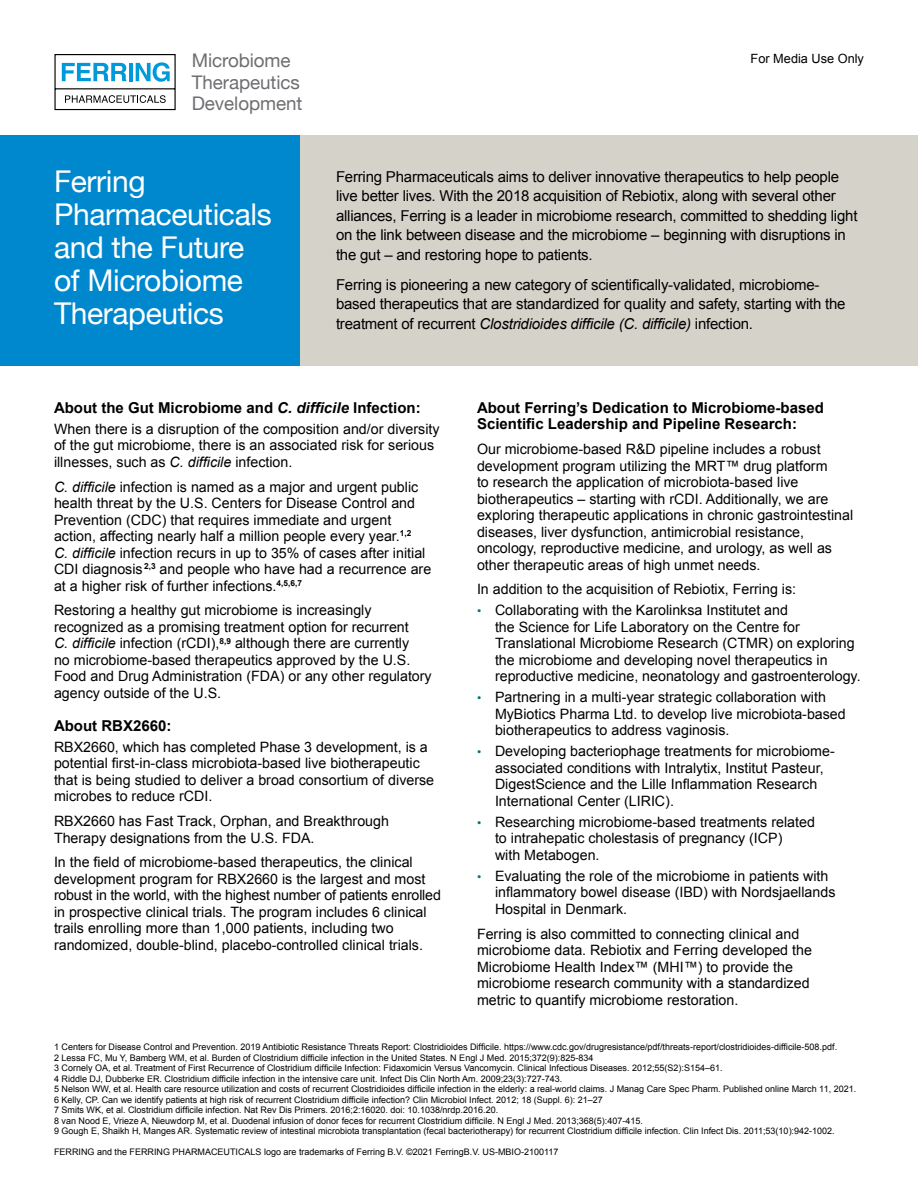
<style>
.page{position:relative;width:918px;height:1188px;background:#fff}
.page>*{position:absolute;margin:0;border:0;box-sizing:border-box;transform-origin:0 0}
.t1{font:30px/33px "Helvetica Neue";letter-spacing:-.01em;color:#fff}
.t2{font:18.75px/21.5px "Helvetica Neue";letter-spacing:-.005em;color:#6d6e71}
.copy{font:15px/19.5px "Arial";letter-spacing:-.015em;color:#000}
.copy-2{font:700 15px/16.5px "Arial";color:#000}
.subheads{font:700 15px "Arial";color:#000}
.copy-3{font:14.25px/16.5px "Arial";color:#000}
.t3{font:12.75px "Arial";color:#000}
.t4{font:9px "Arial";color:#000}
.s1{font-size:10.5px;color:#fff}
.s2{font-style:italic}
.s3{font-size:12px;color:#00747a}
</style>
<div class="page">
<div style="left:0;top:135px;width:300px;height:231px;background:#0088ce"></div>
<div style="left:300px;top:135px;width:618px;height:231px;background:#d5d2ca"></div>
<svg style="left:54px;top:54px;width:122px;height:57px"></svg>
<p class="t2" style="left:192px;top:51px;width:101px">Microbiome</p>
<p class="t3" style="left:733px;top:50px;width:133px"><span class="s1">•</span> For Media Use Only</p>
<p class="t2" style="left:192px;top:72px;width:112px">Therapeutics<br>Development</p>
<p class="t1" style="left:54px;top:167px;width:219px">Ferring<br>Pharmaceuticals and the Future of Microbiome<br>Therapeutics</p>
<p class="copy" style="left:336px;top:167px;width:523px">Ferring Pharmaceuticals aims to deliver innovative therapeutics to help people live better lives. With the 2018 acquisition of Rebiotix, along with several other alliances, Ferring is a leader in microbiome research, committed to shedding light on the link between disease and the microbiome – beginning with disruptions in the gut – and restoring hope to patients.</p>
<p class="copy" style="left:336px;top:275px;width:511px">Ferring is pioneering a new category of scientifically-validated, microbiome&shy;based therapeutics that are standardized for quality and safety, starting with the treatment of recurrent <span class="s2">Clostridioides difficile (C. difficile)</span> infection.</p>
<p class="subheads" style="left:54px;top:398px;width:368px">About the Gut Microbiome and <span class="s2">C. difficile</span> Infection:</p>
<p class="copy-3" style="left:54px;top:421px;width:387px">When there is a disruption of the composition and/or diversity of the gut microbiome, there is an associated risk for serious illnesses, such as <span class="s2">C. difficile</span> infection.</p>
<p class="copy-3" style="left:54px;top:479px;width:379px"><span class="s2">C. difficile</span> infection is named as a major and urgent public health threat by the U.S. Centers for Disease Control and Prevention (CDC) that requires immediate and urgent action, affecting nearly half a million people every year.<sup>1,2<br></sup><span class="s2">C. difficile</span> infection recurs in up to 35% of cases after initial CDI diagnosis <sup>2,3</sup> and people who have had a recurrence are at a higher risk of further infections.<sup>4,5,6,7</sup></p>
<p class="copy-3" style="left:54px;top:602px;width:379px">Restoring a healthy gut microbiome is increasingly recognized as a promising treatment option for recurrent<br><span class="s2">C. difficile</span> infection (rCDI),<sup>8,9</sup> although there are currently<br>no microbiome-based therapeutics approved by the U.S.<br>Food and Drug Administration (FDA) or any other regulatory agency outside of the U.S.</p>
<p class="subheads" style="left:54px;top:716px;width:119px">About RBX2660:</p>
<p class="copy-3" style="left:54px;top:739px;width:382px">RBX2660, which has completed Phase 3 development, is a potential first-in-class microbiota-based live biotherapeutic that is being studied to deliver a broad consortium of diverse microbes to reduce rCDI.</p>
<p class="copy-3" style="left:54px;top:813px;width:337px">RBX2660 has Fast Track, Orphan, and Breakthrough<br>Therapy designations from the U.S. FDA.</p>
<p class="copy-3" style="left:54px;top:854px;width:388px">In the field of microbiome-based therapeutics, the clinical development program for RBX2660 is the largest and most robust in the world, with the highest number of patients enrolled in prospective clinical trials. The program includes 6 clinical trails enrolling more than 1,000 patients, including two randomized, double-blind, placebo-controlled clinical trials.</p>
<p class="copy-2" style="left:477px;top:400px;width:348px">About Ferring’s Dedication to Microbiome-based<br>Scientific Leadership and Pipeline Research:</p>
<p class="copy-3" style="left:477px;top:441px;width:378px">Our microbiome-based R&amp;D pipeline includes a robust development program utilizing the MRT™ drug platform<br>to research the application of microbiota-based live biotherapeutics – starting with rCDI. Additionally, we are exploring therapeutic applications in chronic gastrointestinal diseases, liver dysfunction, antimicrobial resistance, oncology, reproductive medicine, and urology, as well as other therapeutic areas of high unmet needs.</p>
<p class="copy-3" style="left:477px;top:581px;width:321px">In addition to the acquisition of Rebiotix, Ferring is:</p>
<p class="copy-3" style="left:495px;top:602px;width:367px;text-indent:-18px"><span class="s3">•</span> Collaborating with the Karolinksa Institutet and<br>the Science for Life Laboratory on the Centre for Translational Microbiome Research (CTMR) on exploring the microbiome and developing novel therapeutics in reproductive medicine, neonatology and gastroenterology.</p>
<p class="copy-3" style="left:495px;top:689px;width:352px;text-indent:-18px"><span class="s3">•</span> Partnering in a multi-year strategic collaboration with<br>MyBiotics Pharma Ltd. to develop live microbiota-based biotherapeutics to address vaginosis.</p>
<p class="copy-3" style="left:495px;top:743px;width:341px;text-indent:-18px"><span class="s3">•</span> Developing bacteriophage treatments for microbiome&shy;associated conditions with Intralytix, Institut Pasteur, DigestScience and the Lille Inflammation Research International Center (LIRIC).</p>
<p class="copy-3" style="left:495px;top:814px;width:321px;text-indent:-18px"><span class="s3">•</span> Researching microbiome-based treatments related to intrahepatic cholestasis of pregnancy (ICP)<br>with Metabogen.</p>
<p class="copy-3" style="left:495px;top:868px;width:342px;text-indent:-18px"><span class="s3">•</span> Evaluating the role of the microbiome in patients with inflammatory bowel disease (IBD) with Nordsjaellands<br>Hospital in Denmark.</p>
<p class="copy-3" style="left:477px;top:926px;width:337px">Ferring is also committed to connecting clinical and microbiome data. Rebiotix and Ferring developed the Microbiome Health Index™ (MHI™) to provide the microbiome research community with a standardized metric to quantify microbiome restoration.</p>
<p class="t4" style="left:54px;top:1041px;width:785px">1 Centers for Disease Control and Prevention. 2019 Antibiotic Resistance Threats Report: Clostridioides Difficile. https://www.cdc.gov/drugresistance/pdf/threats-report/clostridioides-difficile-508.pdf.</p>
<p class="t4" style="left:54px;top:1051px;width:541px">2 Lessa FC, Mu Y, Bamberg WM, et al. Burden of Clostridium difficile infection in the United States. N Engl J Med. 2015;372(9):825-834</p>
<p class="t4" style="left:54px;top:1062px;width:670px">3 Cornely OA, et al. Treatment of First Recurrence of Clostridium difficile Infection: Fidaxomicin Versus Vancomycin. Clinical Infectious Diseases. 2012;55(S2):S154–61.</p>
<p class="t4" style="left:54px;top:1072px;width:510px">4 Riddle DJ, Dubberke ER. Clostridium difficile infection in the intensive care unit. Infect Dis Clin North Am. 2009;23(3):727-743.</p>
<p class="t4" style="left:54px;top:1083px;width:804px">5 Nelson WW, et al. Health care resource utilization and costs of recurrent Clostridioides difficile infection in the elderly: a real-world claims. J Manag Care Spec Pharm. Published online March 11, 2021.</p>
<p class="t4" style="left:54px;top:1093px;width:550px">6 Kelly, CP. Can we identify patients at high risk of recurrent Clostridium difficile infection? Clin Microbiol Infect. 2012; 18 (Suppl. 6): 21–27</p>
<p class="t4" style="left:54px;top:1104px;width:446px">7 Smits WK, et al. Clostridium difficile infection. Nat Rev Dis Primers. 2016;2:16020. doi: 10.1038/nrdp.2016.20.</p>
<p class="t4" style="left:54px;top:1114px;width:590px">8 van Nood E, Vrieze A, Nieuwdorp M, et al. Duodenal infusion of donor feces for recurrent Clostridium difficile. N Engl J Med. 2013;368(5):407-415.</p>
<p class="t4" style="left:54px;top:1125px;width:782px">9 Gough E, Shaikh H, Manges AR. Systematic review of intestinal microbiota transplantation (fecal bacteriotherapy) for recurrent Clostridium difficile infection. Clin Infect Dis. 2011;53(10):942-1002.</p>
<p class="t4" style="left:54px;top:1146px;width:506px">FERRING and the FERRING PHARMACEUTICALS logo are trademarks of Ferring B.V. ©2021 FerringB.V. US-MBIO-2100117</p>
</div>
